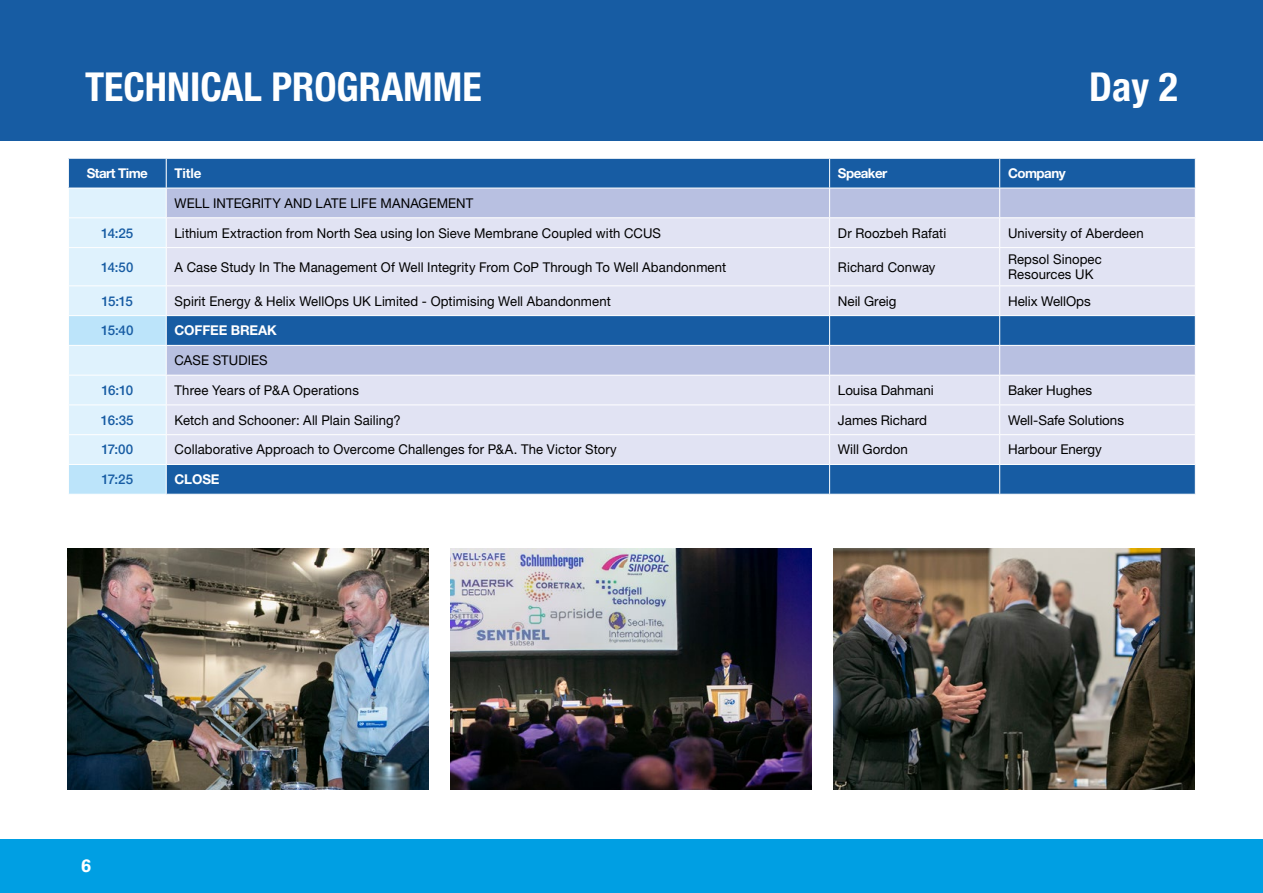
<style>
.page{position:relative;width:1263px;height:893px;background:#fff}
.page>*{position:absolute;margin:0;border:0;box-sizing:border-box;transform-origin:0 0}
.t1{font:700 condensed 39.9px "Helvetica Neue LT Pro";color:#fff}
.t2{font:700 18px "Univers LT Std";color:#fff}
.t3{font:13.5px/15.1px "Helvetica Neue LT Pro";letter-spacing:.01em;color:#000}
.t4{font:500 13.5px "Helvetica Neue LT Pro";letter-spacing:-.055em;color:#175ca3}
.t5{font:700 13.5px "Helvetica Neue LT Pro";letter-spacing:-.04em;color:#fff}
.t6{font:700 13.5px "Helvetica Neue LT Pro";letter-spacing:-.01em;color:#fff}
</style>
<div class="page">
<div style="left:0;top:0;width:1263px;height:140px;background:#175ca3"></div>
<div style="left:0;top:840px;width:1263px;height:53px;background:#009fe3"></div>
<div style="left:167px;top:159px;width:1028px;height:335px;background:#175ca3"></div>
<div style="left:167px;top:189px;width:1028px;height:28px;background:#b8c0e1"></div>
<svg style="left:167px;top:218px;width:1028px;height:246px;background:#c4cee7"></svg>
<hr style="left:166px;top:188px;width:664px;height:1px;background:#fff">
<hr style="left:830px;top:188px;width:170px;height:1px;background:#fff">
<hr style="left:1000px;top:188px;width:196px;height:1px;background:#fff">
<hr style="left:166px;top:217px;width:664px;height:1px;background:#fff">
<hr style="left:830px;top:217px;width:170px;height:1px;background:#fff">
<svg style="left:829px;top:159px;width:1px;height:88px"></svg>
<hr style="left:1000px;top:217px;width:196px;height:1px;background:#fff">
<svg style="left:999px;top:159px;width:1px;height:88px"></svg>
<svg style="left:1195px;top:159px;width:1px;height:29px"></svg>
<hr style="left:166px;top:247px;width:664px;height:1px;background:#fff">
<hr style="left:830px;top:247px;width:170px;height:1px;background:#fff">
<hr style="left:829px;top:248px;width:1px;height:37px;background:#fff">
<hr style="left:1000px;top:247px;width:196px;height:1px;background:#fff">
<hr style="left:999px;top:248px;width:1px;height:37px;background:#fff">
<hr style="left:166px;top:285px;width:664px;height:1px;background:#fff">
<hr style="left:830px;top:285px;width:170px;height:1px;background:#fff">
<hr style="left:1000px;top:285px;width:196px;height:1px;background:#fff">
<hr style="left:166px;top:315px;width:664px;height:1px;background:#fff">
<hr style="left:830px;top:315px;width:170px;height:1px;background:#fff">
<hr style="left:1000px;top:315px;width:196px;height:1px;background:#fff">
<hr style="left:166px;top:345px;width:664px;height:1px;background:#fff">
<hr style="left:830px;top:345px;width:170px;height:1px;background:#fff">
<svg style="left:829px;top:286px;width:1px;height:89px"></svg>
<hr style="left:1000px;top:345px;width:196px;height:1px;background:#fff">
<svg style="left:999px;top:286px;width:1px;height:89px"></svg>
<svg style="left:1195px;top:316px;width:1px;height:30px"></svg>
<hr style="left:166px;top:375px;width:664px;height:1px;background:#fff">
<hr style="left:830px;top:375px;width:170px;height:1px;background:#fff">
<hr style="left:829px;top:375px;width:1px;height:30px;background:#fff">
<hr style="left:1000px;top:375px;width:196px;height:1px;background:#fff">
<hr style="left:999px;top:375px;width:1px;height:30px;background:#fff">
<hr style="left:166px;top:405px;width:664px;height:1px;background:#fff">
<hr style="left:830px;top:405px;width:170px;height:1px;background:#fff">
<hr style="left:1000px;top:405px;width:196px;height:1px;background:#fff">
<hr style="left:166px;top:434px;width:664px;height:1px;background:#fff">
<hr style="left:830px;top:434px;width:170px;height:1px;background:#fff">
<hr style="left:1000px;top:434px;width:196px;height:1px;background:#fff">
<hr style="left:166px;top:464px;width:664px;height:1px;background:#fff">
<svg style="left:68px;top:159px;width:99px;height:335px;background:#c9e3f4"></svg>
<hr style="left:830px;top:464px;width:170px;height:1px;background:#fff">
<svg style="left:829px;top:406px;width:1px;height:88px"></svg>
<hr style="left:1000px;top:464px;width:196px;height:1px;background:#fff">
<svg style="left:999px;top:406px;width:1px;height:88px"></svg>
<svg style="left:1195px;top:464px;width:1px;height:30px"></svg>
<img style="left:451px;top:549px;width:361px;height:240px">
<img style="left:68px;top:549px;width:361px;height:240px">
<img style="left:834px;top:549px;width:361px;height:240px">
<h1 class="t1" style="left:85px;top:62px;width:398px">TECHNICAL PROGRAMME</h1>
<h1 class="t1" style="left:1089px;top:62px;width:90px">Day 2</h1>
<p class="t5" style="left:87px;top:165px;width:63px">Start Time</p>
<p class="t5" style="left:175px;top:165px;width:28px">Title</p>
<p class="t5" style="left:838px;top:165px;width:51px">Speaker</p>
<p class="t5" style="left:1008px;top:165px;width:59px">Company</p>
<p class="t3" style="left:175px;top:195px;width:300px">WELL INTEGRITY AND LATE LIFE MANAGEMENT</p>
<p class="t4" style="left:101px;top:225px;width:34px">14:25</p>
<p class="t3" style="left:175px;top:225px;width:488px">Lithium Extraction from North Sea using Ion Sieve Membrane Coupled with CCUS</p>
<p class="t3" style="left:838px;top:225px;width:110px">Dr Roozbeh Rafati</p>
<p class="t3" style="left:1008px;top:225px;width:137px">University of Aberdeen</p>
<p class="t4" style="left:101px;top:259px;width:34px">14:50</p>
<p class="t3" style="left:175px;top:259px;width:553px">A Case Study In The Management Of Well Integrity From CoP Through To Well Abandonment</p>
<p class="t3" style="left:838px;top:259px;width:99px">Richard Conway</p>
<p class="t3" style="left:1008px;top:251px;width:95px">Repsol Sinopec<br>Resources UK</p>
<p class="t4" style="left:102px;top:293px;width:33px">15:15</p>
<p class="t3" style="left:175px;top:293px;width:438px">Spirit Energy &amp; Helix WellOps UK Limited - Optimising Well Abandonment</p>
<p class="t3" style="left:838px;top:293px;width:60px">Neil Greig</p>
<p class="t3" style="left:1008px;top:293px;width:84px">Helix WellOps</p>
<p class="t4" style="left:101px;top:322px;width:34px">15:40</p>
<p class="t6" style="left:175px;top:322px;width:104px">COFFEE BREAK</p>
<p class="t3" style="left:175px;top:352px;width:95px">CASE STUDIES</p>
<p class="t4" style="left:101px;top:382px;width:33px">16:10</p>
<p class="t3" style="left:175px;top:382px;width:186px">Three Years of P&amp;A Operations</p>
<p class="t3" style="left:838px;top:382px;width:97px">Louisa Dahmani</p>
<p class="t3" style="left:1008px;top:382px;width:86px">Baker Hughes</p>
<p class="t4" style="left:101px;top:412px;width:34px">16:35</p>
<p class="t3" style="left:175px;top:412px;width:228px">Ketch and Schooner: All Plain Sailing?</p>
<p class="t3" style="left:838px;top:412px;width:91px">James Richard</p>
<p class="t3" style="left:1008px;top:412px;width:118px">Well-Safe Solutions</p>
<p class="t4" style="left:101px;top:441px;width:33px">17:00</p>
<p class="t3" style="left:175px;top:442px;width:444px">Collaborative Approach to Overcome Challenges for P&amp;A. The Victor Story</p>
<p class="t3" style="left:838px;top:442px;width:71px">Will Gordon</p>
<p class="t3" style="left:1008px;top:442px;width:95px">Harbour Energy</p>
<p class="t4" style="left:102px;top:471px;width:33px">17:25</p>
<p class="t5" style="left:175px;top:471px;width:47px">CLOSE</p>
<h2 class="t2" style="left:81px;top:855px;width:12px">6</h2>
</div>
